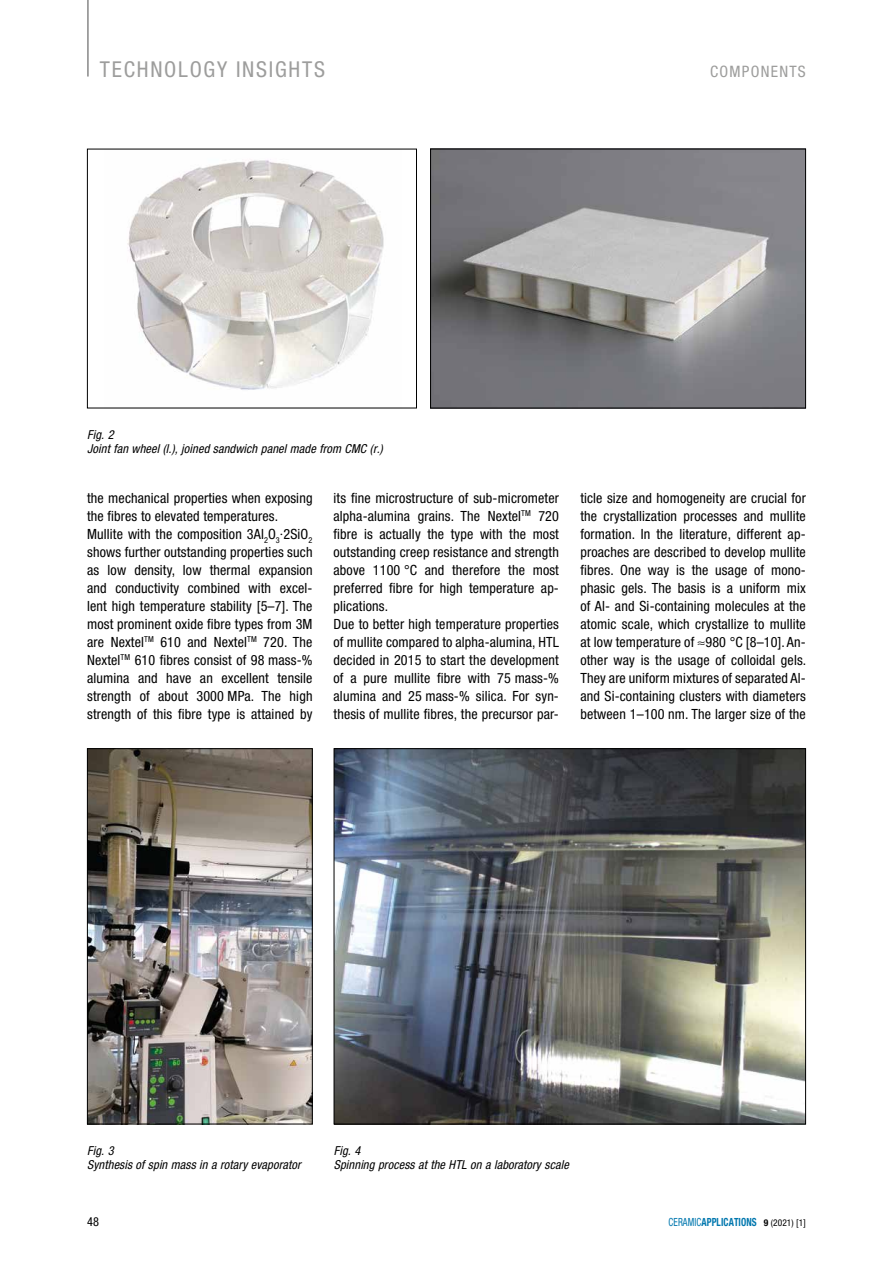
<style>
.page{position:relative;width:893px;height:1263px;background:#fff}
.page>*{position:absolute;margin:0;border:0;box-sizing:border-box;transform-origin:0 0}
.t1{font:condensed 21.9px "Helvetica Neue";letter-spacing:.08em;color:#9d9d9c}
.t2{font:condensed 15.75px "Helvetica Neue";letter-spacing:.08em;color:#9d9d9c}
.t3{font:condensed 14.1px/18px "Helvetica Neue";letter-spacing:.01em;color:#000}
.t4{font:italic condensed 12.3px/13.5px "Helvetica Neue";letter-spacing:.01em;color:#000}
.t5{font:condensed 12.3px "Helvetica Neue";color:#000}
.t6{font:700 condensed 11.25px "Helvetica Neue";letter-spacing:.01em;color:#0077ae;scale:.83 1}
.s1{font-weight:400}
.s2{font-size:9.3px;color:#000}
.s3{font-weight:400;font-size:9.3px;color:#000}
</style>
<div class="page">
<hr style="left:87px;top:0;width:2px;height:77px;background:#878787">
<img style="left:127px;top:160px;width:257px;height:230px">
<div style="left:87px;top:149px;width:330px;height:259px;border:1px solid #000"></div>
<img style="left:432px;top:151px;width:372px;height:255px">
<div style="left:430px;top:149px;width:376px;height:259px;border:1px solid #000"></div>
<img style="left:89px;top:750px;width:222px;height:372px">
<div style="left:87px;top:748px;width:226px;height:376px;border:1px solid #000"></div>
<img style="left:336px;top:750px;width:468px;height:372px">
<h1 class="t1" style="left:100px;top:56px;width:227px">TECHNOLOGY INSIGHTS</h1>
<p class="t2" style="left:710px;top:62px;width:97px">COMPONENTS</p>
<p class="t4" style="left:87px;top:428px;width:297px">Fig. 2<br>Joint fan wheel (l.), joined sandwich panel made from CMC (r.)</p>
<p class="t3" style="left:87px;top:488px;width:227px">the mechanical properties when exposing the fibres to elevated temperatures.<br>Mullite with the composition 3Al<sub>2</sub>O<sub>3</sub>·2SiO<sub>2 </sub>shows further outstanding properties such as low density, low thermal expansion and conductivity combined with excel&shy;lent high temperature stability [5–7]. The most prominent oxide fibre types from 3M are Nextel<sup>TM</sup> 610 and Nextel<sup>TM</sup> 720. The Nextel<sup>TM</sup> 610 fibres consist of 98 mass-% alumina and have an excellent tensile strength of about 3000 MPa. The high strength of this fibre type is attained by</p>
<p class="t3" style="left:334px;top:488px;width:227px">its fine microstructure of sub-micrometer alpha-alumina grains. The Nextel<sup>TM</sup> 720 fibre is actually the type with the most outstanding creep resistance and strength above 1100 °C and therefore the most preferred fibre for high temperature ap&shy;plications.<br>Due to better high temperature properties of mullite compared to alpha-alumina, HTL decided in 2015 to start the development of a pure mullite fibre with 75 mass-% alumina and 25 mass-% silica. For syn&shy;thesis of mullite fibres, the precursor par-</p>
<p class="t3" style="left:580px;top:488px;width:227px;text-align:justify">ticle size and homogeneity are crucial for the crystallization processes and mullite formation. In the literature, different ap&shy;proaches are described to develop mullite fibres. One way is the usage of mono&shy;phasic gels. The basis is a uniform mix of Al- and Si-containing molecules at the atomic scale, which crystallize to mullite at low temperature of ≈980 °C [8–10]. An&shy;other way is the usage of colloidal gels.<br>They are uniform mixtures of separated Al&shy;and Si-containing clusters with diameters between 1–100 nm. The larger size of the</p>
<p class="t4" style="left:87px;top:1144px;width:215px">Fig. 3<br>Synthesis of spin mass in a rotary evaporator</p>
<p class="t4" style="left:334px;top:1144px;width:237px">Fig. 4<br>Spinning process at the HTL on a laboratory scale</p>
<p class="t5" style="left:87px;top:1214px;width:14px">48</p>
<p class="t6" style="left:669px;top:1215px;width:167px"><span class="s1">CERAMIC</span>APPLICATIONS <span class="s2">9</span> <span class="s3">(2021) [1]</span></p>
</div>
